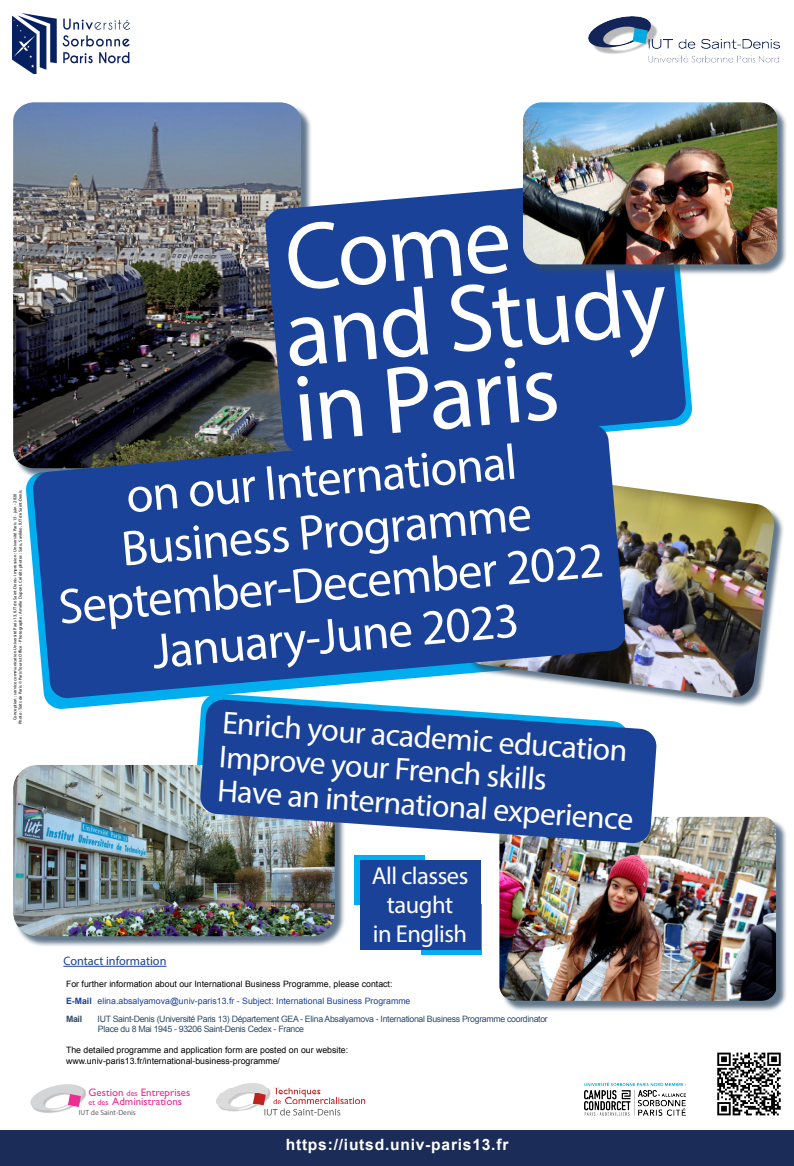
<style>
.page{position:relative;width:794px;height:1166px;background:#fff}
.page>*{position:absolute;margin:0;border:0;box-sizing:border-box;transform-origin:0 0}
.t1{font:95.9px "Myriad Pro";color:#fff}
.t2{font:49.96px "Myriad Pro";color:#fff}
.t3{font:31.76px "Myriad Pro";color:#fff}
.t4{font:24.5px "Myriad Pro";letter-spacing:-.02em;color:#fff}
.t5{font:700 15.58px "Arial";letter-spacing:.05em;color:#fff}
.t6{font:12.25px "Myriad Pro";color:#1b4299}
.t7{font:10.85px/9.5px "Gill Sans";color:#ed2d94}
.t8{font:8.75px "Arial";color:#000}
.t9{font:8.75px "Arial";letter-spacing:-.035em;color:#2f4b67}
.t10{font:8.75px "Arial";color:#1b4299}
.t11{font:700 8.75px "Arial";color:#2f4b67}
.t12{font:expanded 7.52px "Trade Gothic LH";color:#636366}
.t13{font:4.38px "Myriad Pro";letter-spacing:.02em;color:#000}
.s1{font-weight:700}
.s2{font-size:8.14px}
</style>
<div class="page">
<div style="left:355px;top:855px;width:70px;height:50px;background:#00aeef"></div>
<div style="left:421px;top:904px;width:61px;height:50px;background:linear-gradient(to right,#00aeef,#00aeef)"></div>
<svg style="left:26px;top:479px;width:149px;height:230px"></svg>
<div style="left:501px;top:818px;width:286px;height:194px;background:#2f4b67;opacity:.75"></div>
<img style="left:499px;top:817px;width:277px;height:184px">
<div style="left:465px;top:472px;width:320px;height:236px;background:#2f4b67;opacity:.75"></div>
<img style="left:626px;top:472px;width:149px;height:227px">
<img style="left:13px;top:102px;width:288px;height:366px">
<svg style="left:265px;top:176px;width:421px;height:255px;background:#2a4f9e"></svg>
<div style="left:14px;top:766px;width:332px;height:181px;background:#2f4b67;opacity:.75"></div>
<img style="left:13px;top:765px;width:322px;height:171px">
<div style="left:0;top:1130px;width:794px;height:36px;background:#1a2c57"></div>
<img style="left:40px;top:1090px;width:46px;height:23px">
<svg style="left:30px;top:1084px;width:55px;height:28px"></svg>
<hr style="left:63px;top:966px;width:103px;height:1px;background:#1b4299">
<div style="left:360px;top:860px;width:120px;height:89px;background:#1b4299"></div>
<img style="left:717px;top:1052px;width:64px;height:64px">
<div style="left:524px;top:104px;width:264px;height:171px;background:#2f4b67;opacity:.75"></div>
<img style="left:523px;top:102px;width:254px;height:162px">
<svg style="left:32px;top:424px;width:594px;height:275px;background:#294f99"></svg>
<svg style="left:200px;top:699px;width:457px;height:145px;background:#3d62a8"></svg>
<img style="left:216px;top:1083px;width:149px;height:32px">
<img style="left:585px;top:1082px;width:101px;height:33px">
<img style="left:12px;top:13px;width:117px;height:60px">
<img style="left:588px;top:16px;width:191px;height:47px">
<p class="t13" style="left:12px;top:720px;width:228px;rotate:-90deg">Conception : service communication Université Paris 13, IUT de Saint-Denis- impression : Université Paris 13 - juin - 2020</p>
<p class="t13" style="left:18px;top:724px;width:236px;rotate:-90deg">Photo : Toits de Paris © Paris Tourist Office - Photographe : Amélie Dupont. Crédits photos : Satu, Savikko, IUT de Saint-Denis</p>
<p class="t1" style="left:280px;top:200px;width:228px;rotate:-5deg">Come</p>
<p class="t1" style="left:280px;top:275px;width:385px;rotate:-5deg">and Study</p>
<p class="t1" style="left:289px;top:350px;width:267px;rotate:-5deg">in Paris</p>
<p class="t2" style="left:124px;top:465px;width:393px;rotate:-5deg">on our International</p>
<p class="t2" style="left:119px;top:518px;width:413px;rotate:-5deg">Business Programme</p>
<p class="t2" style="left:56px;top:576px;width:548px;rotate:-5deg">September-December 2022</p>
<p class="t2" style="left:150px;top:621px;width:369px;rotate:-5deg">January-June 2023</p>
<p class="t3" style="left:224px;top:703px;width:407px;rotate:4deg">Enrich your academic education</p>
<p class="t3" style="left:220px;top:737px;width:330px;rotate:4deg">Improve your French skills</p>
<p class="t3" style="left:219px;top:771px;width:418px;rotate:4deg">Have an international experience</p>
<p class="t4" style="left:372px;top:860px;width:98px">All classes</p>
<p class="t4" style="left:387px;top:889px;width:68px">taught</p>
<p class="t4" style="left:373px;top:919px;width:96px">in English</p>
<p class="t6" style="left:63px;top:953px;width:105px">Contact information</p>
<p class="t8" style="left:66px;top:978px;width:328px">For further information about our International Business Programme, please contact:</p>
<p class="t10" style="left:66px;top:995px;width:346px"><span class="s1">E-Mail</span> elina.absalyamova@univ-paris13.fr - Subject: International Business Programme</p>
<p class="t11" style="left:66px;top:1013px;width:18px">Mail</p>
<p class="t9" style="left:98px;top:1013px;width:452px">IUT Saint-Denis (Université Paris 13) Département GEA - Elina Absalyamova - International Business Programme coordinator</p>
<p class="t9" style="left:98px;top:1023px;width:208px">Place du 8 Mai 1945 - 93206 Saint-Denis Cedex - France</p>
<p class="t8" style="left:66px;top:1044px;width:284px">The detailed programme and application form are posted on our website:</p>
<p class="t8" style="left:66px;top:1055px;width:215px">www.univ-paris13.fr/international-business-programme/</p>
<p class="t7" style="left:89px;top:1087px;width:103px">Gestion <span class="s2">des</span> Entreprises <span class="s2">et des</span> Administrations</p>
<p class="t12" style="left:79px;top:1107px;width:59px">IUT de Saint-Denis</p>
<p class="t5" style="left:286px;top:1134px;width:224px">https://iutsd.univ-paris13.fr</p>
</div>
